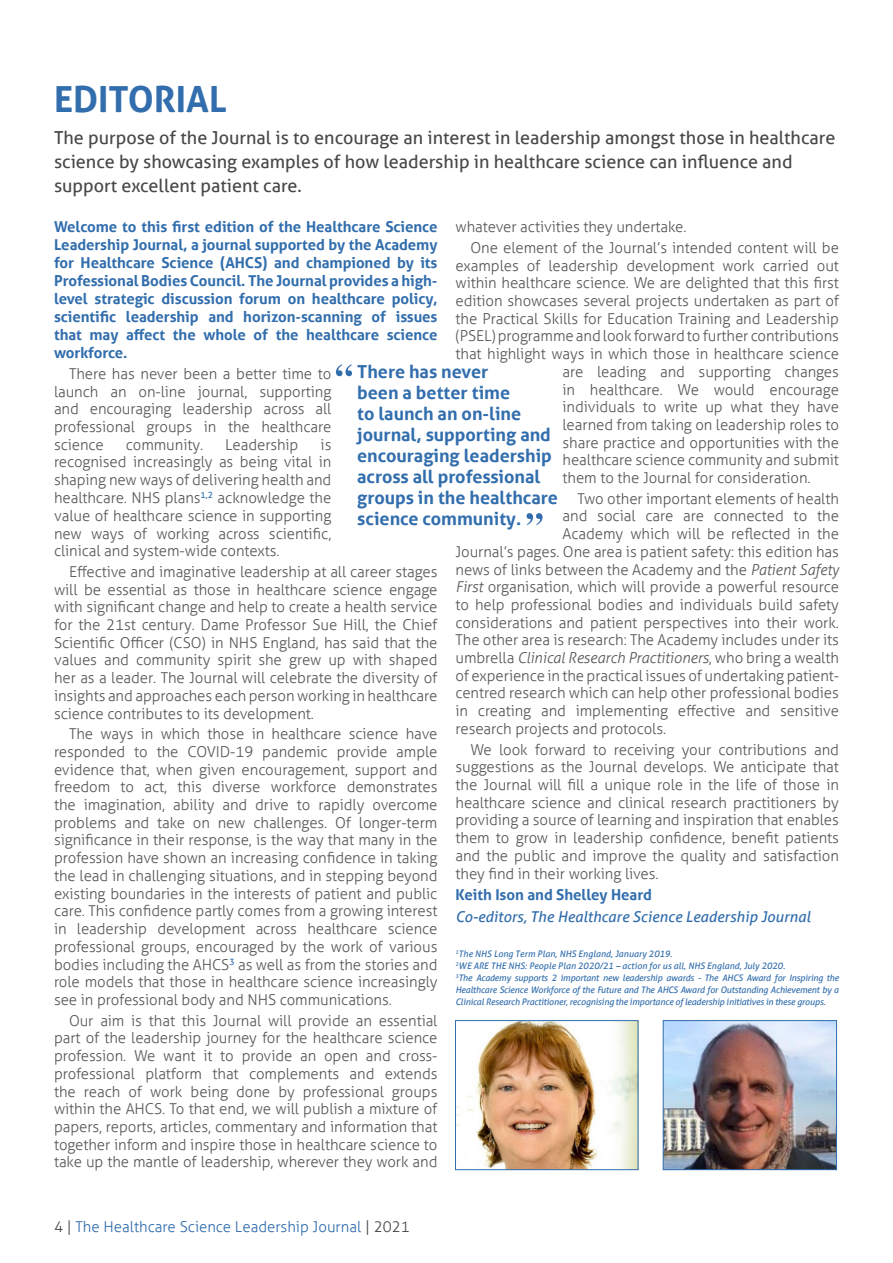
<style>
.page{position:relative;width:893px;height:1263px;background:#fff}
.page>*{position:absolute;margin:0;border:0;box-sizing:border-box;transform-origin:0 0}
.t1{font:700 36px "Aller";color:#326ead}
.t2{font:18px/24px "Aller";color:#484848}
.t3{font:700 18px/21px "Aller";color:#326ead}
.t4{font:300 15px/17.7px "Aller";letter-spacing:-.005em;color:#57585a;text-align:justify}
.t5{font:700 15px/18px "Aller";letter-spacing:-.005em;color:#326ead;text-align:justify}
.t6{font:italic 300 15px "Aller";letter-spacing:-.005em;color:#57585a}
.t7{font:italic 15px "Aller";color:#326ead}
.t8{font:300 15px "Aller";color:#326ead}
.t9{font:italic 9px/12px "Aller";color:#326ead;text-align:justify}
.s1{font-style:italic}
.s2{font-style:normal}
.s3{color:#484848}
</style>
<div class="page">
<img style="left:665px;top:1022px;width:170px;height:146px">
<div style="left:663px;top:1020px;width:174px;height:150px;border:1px solid #326ead"></div>
<img style="left:457px;top:1022px;width:179px;height:146px">
<div style="left:455px;top:1020px;width:183px;height:150px;border:1px solid #326ead"></div>
<svg style="left:336px;top:364px;width:16px;height:12px"></svg>
<svg style="left:527px;top:513px;width:16px;height:12px"></svg>
<p class="t1" style="left:54px;top:77px;width:174px">EDITORIAL</p>
<p class="t2" style="left:54px;top:126px;width:783px">The purpose of the Journal is to encourage an interest in leadership amongst those in healthcare science by showcasing examples of how leadership in healthcare science can influence and support excellent patient care.</p>
<p class="t5" style="left:54px;top:218px;width:385px">Welcome to this first edition of the Healthcare Science Leadership Journal, a journal supported by the Academy for Healthcare Science (AHCS) and championed by its Professional Bodies Council. The Journal provides a high&shy;level strategic discussion forum on healthcare policy, scientific leadership and horizon-scanning of issues that may affect the whole of the healthcare science workforce.</p>
<p class="t4" style="left:54px;top:365px;width:279px;text-indent:15px">There has never been a better time to launch an on-line journal, supporting and encouraging leadership across all professional groups in the healthcare science</p>
<p class="t4" style="left:455px;top:218px;width:233px">whatever activities they undertake.</p>
<p class="t4" style="left:470px;top:239px;width:370px">One element of the Journal’s intended content will be</p>
<p class="t4" style="left:455px;top:256px;width:385px">examples of leadership development work carried out</p>
<p class="t4" style="left:455px;top:274px;width:385px">within healthcare science. We are delighted that this first</p>
<p class="t4" style="left:455px;top:292px;width:385px">edition showcases several projects undertaken as part of</p>
<p class="t4" style="left:455px;top:310px;width:385px">the Practical Skills for Education Training and Leadership</p>
<p class="t4" style="left:455px;top:327px;width:385px">(PSEL) programme and look forward to further contributions</p>
<p class="t4" style="left:455px;top:345px;width:385px">that highlight ways in which those in healthcare science</p>
<p class="t4" style="left:562px;top:363px;width:278px">are leading and supporting changes</p>
<p class="t4" style="left:562px;top:380px;width:278px">in healthcare. We would encourage</p>
<p class="t4" style="left:562px;top:398px;width:278px">individuals to write up what they have</p>
<p class="t4" style="left:562px;top:416px;width:278px">learned from taking on leadership roles to</p>
<p class="t4" style="left:562px;top:433px;width:278px">share practice and opportunities with the</p>
<p class="t4" style="left:562px;top:451px;width:278px">healthcare science community and submit</p>
<p class="t4" style="left:562px;top:469px;width:250px">them to the Journal for consideration.</p>
<p class="t4" style="left:578px;top:490px;width:263px">Two other important elements of health</p>
<p class="t4" style="left:562px;top:507px;width:278px">and social care are connected to the</p>
<p class="t4" style="left:562px;top:525px;width:278px">Academy which will be reflected in the</p>
<p class="t4" style="left:455px;top:543px;width:385px">Journal’s pages. One area is patient safety: this edition has</p>
<p class="t4" style="left:455px;top:560px;width:385px">news of links between the Academy and the <span class="s1">Patient Safety</span></p>
<p class="t4" style="left:455px;top:578px;width:385px"><span class="s1">First</span> organisation, which will provide a powerful resource</p>
<p class="t4" style="left:455px;top:596px;width:385px">to help professional bodies and individuals build safety</p>
<p class="t4" style="left:455px;top:613px;width:385px">considerations and patient perspectives into their work.</p>
<p class="t4" style="left:455px;top:631px;width:385px">The other area is research: The Academy includes under its</p>
<p class="t6" style="left:455px;top:649px;width:385px"><span class="s2">umbrella</span> Clinical Research Practitioners<span class="s2">, who bring a wealth</span></p>
<p class="t4" style="left:455px;top:667px;width:385px">of experience in the practical issues of undertaking patient-</p>
<p class="t4" style="left:455px;top:684px;width:385px">centred research which can help other professional bodies</p>
<p class="t4" style="left:455px;top:702px;width:385px">in creating and implementing effective and sensitive</p>
<p class="t4" style="left:455px;top:720px;width:212px">research projects and protocols.</p>
<p class="t4" style="left:455px;top:740px;width:385px;text-indent:15px">We look forward to receiving your contributions and suggestions as the Journal develops. We anticipate that the Journal will fill a unique role in the life of those in healthcare science and clinical research practitioners by providing a source of learning and inspiration that enables them to grow in leadership confidence, benefit patients and the public and improve the quality and satisfaction they find in their working lives.</p>
<p class="t5" style="left:455px;top:885px;width:198px">Keith Ison and Shelley Heard</p>
<p class="t7" style="left:455px;top:907px;width:357px">Co-editors, The Healthcare Science Leadership Journal</p>
<p class="t9" style="left:455px;top:948px;width:218px"><sup>1</sup>The NHS Long Term Plan, NHS England, January 2019.</p>
<p class="t9" style="left:455px;top:959px;width:331px"><sup>2</sup>WE ARE THE NHS: People Plan 2020/21 – action for us all, NHS England, July 2020.</p>
<p class="t9" style="left:455px;top:971px;width:385px"><sup>3</sup>The Academy supports 2 important new leadership awards - The AHCS Award for Inspiring the Healthcare Science Workforce of the Future and The AHCS Award for Outstanding Achievement by a Clinical Research Practitioner, recognising the importance of leadership initiatives in these groups.</p>
<p class="t3" style="left:357px;top:361px;width:202px">There has never<br>been a better time<br>to launch an on-line journal, supporting and encouraging leadership across all professional groups in the healthcare science community.</p>
<p class="t4" style="left:126px;top:436px;width:79px">community.</p>
<p class="t4" style="left:225px;top:436px;width:75px">Leadership</p>
<p class="t4" style="left:54px;top:436px;width:279px;text-indent:267px">is recognised increasingly as being vital in shaping new ways of delivering health and healthcare. NHS plans<sup>1,2</sup> acknowledge the value of healthcare science in supporting new ways of working across scientific, clinical and system-wide contexts.</p>
<p class="t4" style="left:54px;top:563px;width:385px;text-indent:15px">Effective and imaginative leadership at all career stages will be essential as those in healthcare science engage with significant change and help to create a health service for the 21st century. Dame Professor Sue Hill, the Chief Scientific Officer (CSO) in NHS England, has said that the values and community spirit she grew up with shaped her as a leader. The Journal will celebrate the diversity of insights and approaches each person working in healthcare science contributes to its development.</p>
<p class="t4" style="left:54px;top:725px;width:385px;text-indent:15px">The ways in which those in healthcare science have responded to the COVID-19 pandemic provide ample evidence that, when given encouragement, support and freedom to act, this diverse workforce demonstrates the imagination, ability and drive to rapidly overcome problems and take on new challenges. Of longer-term significance in their response, is the way that many in the profession have shown an increasing confidence in taking the lead in challenging situations, and in stepping beyond existing boundaries in the interests of patient and public care. This confidence partly comes from a growing interest in leadership development across healthcare science professional groups, encouraged by the work of various bodies including the AHCS<sup>3</sup> as well as from the stories and role models that those in healthcare science increasingly see in professional body and NHS communications.</p>
<p class="t4" style="left:54px;top:1012px;width:385px;text-indent:15px">Our aim is that this Journal will provide an essential part of the leadership journey for the healthcare science profession. We want it to provide an open and cross&shy;professional platform that complements and extends the reach of work being done by professional groups within the AHCS. To that end, we will publish a mixture of papers, reports, articles, commentary and information that together inform and inspire those in healthcare science to take up the mantle of leadership, wherever they work and</p>
<p class="t8" style="left:54px;top:1218px;width:357px"><span class="s3">4 |</span> The Healthcare Science Leadership Journal <span class="s3">| 2021</span></p>
</div>
